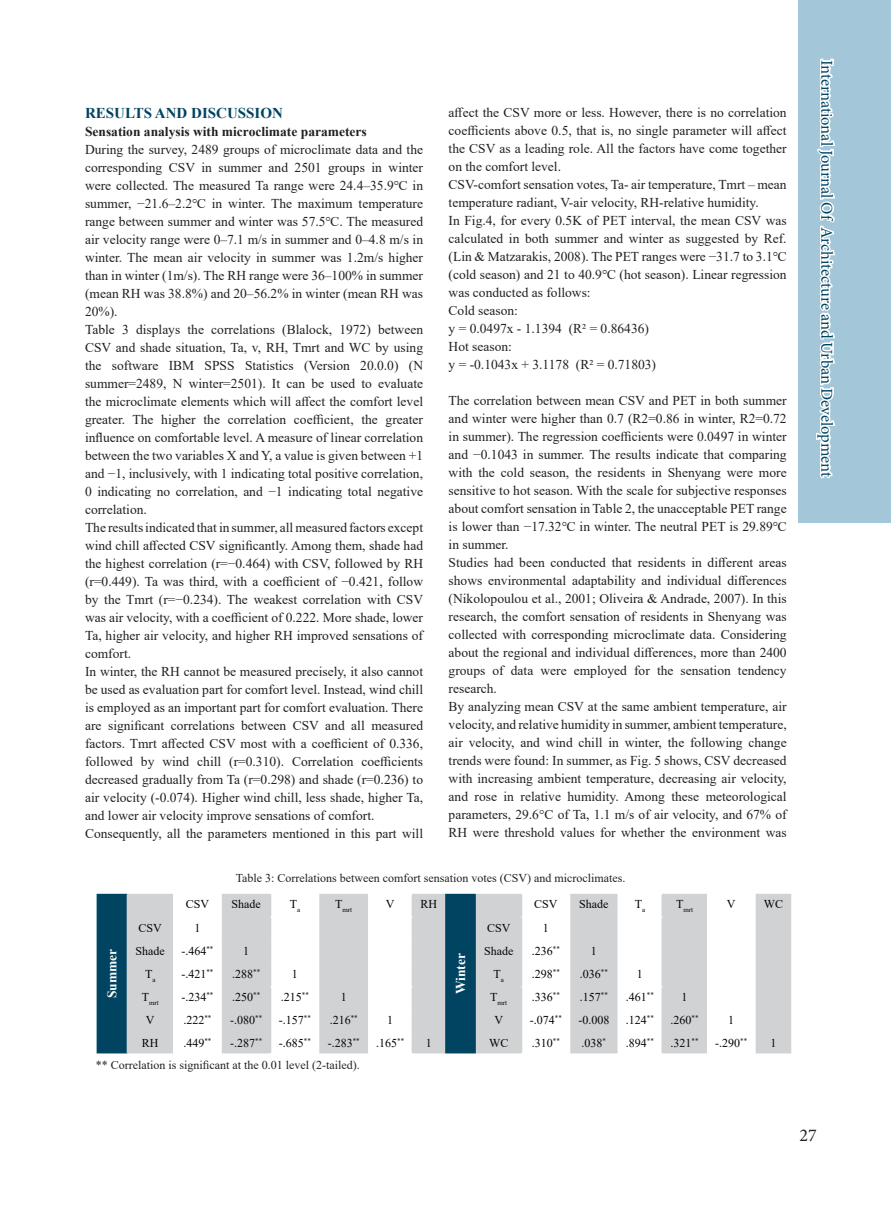
<style>
.page{position:relative;width:893px;height:1212px;background:#fff}
.page>*{position:absolute;margin:0;border:0;box-sizing:border-box;transform-origin:0 0}
.t1{font:18px "Minion Pro";color:#231f20}
.t2{font:16.5px "Minion Pro";letter-spacing:-.005em;color:#004462}
.t3{font:700 15px "Times New Roman";color:#004462}
.t4{font:13.5px/18px "Times New Roman";color:#231f20}
.t5{font:700 13.5px "Times New Roman";color:#231f20}
.t6{font:700 13.5px "Times New Roman";color:#fff}
.t7{font:12px "Times New Roman";color:#040503}
.t8{font:12px "Times New Roman";color:#231f20}
.t9{font:7.05px "Times New Roman";color:#040503}
</style>
<div class="page">
<div style="left:798px;top:0;width:92px;height:522px;background:#a3c7d8"></div>
<svg style="left:816px;top:58px;width:20px;height:421px"></svg>
<div style="left:97px;top:894px;width:30px;height:159px;background:#004462"></div>
<svg style="left:128px;top:894px;width:663px;height:159px;fill:#d1d2d4"></svg>
<hr style="left:661px;top:894px;width:2px;height:22px;background:#d1d2d4">
<hr style="left:661px;top:918px;width:2px;height:22px;background:#d1d2d4">
<hr style="left:661px;top:940px;width:2px;height:23px;background:#d1d2d4">
<hr style="left:661px;top:964px;width:2px;height:22px;background:#d1d2d4">
<hr style="left:661px;top:987px;width:2px;height:23px;background:#d1d2d4">
<hr style="left:661px;top:1010px;width:2px;height:23px;background:#d1d2d4">
<svg style="left:127px;top:894px;width:1px;height:159px"></svg>
<svg style="left:270px;top:894px;width:1px;height:159px"></svg>
<svg style="left:412px;top:894px;width:1px;height:159px"></svg>
<svg style="left:521px;top:894px;width:1px;height:159px"></svg>
<hr style="left:661px;top:1033px;width:2px;height:20px;background:#d1d2d4">
<p class="t3" style="left:85px;top:102px;width:199px">RESULTS AND DISCUSSION</p>
<p class="t5" style="left:85px;top:121px;width:283px">Sensation analysis with microclimate parameters</p>
<p class="t4" style="left:85px;top:140px;width:340px">During the survey, 2489 groups of microclimate data and the corresponding CSV in summer and 2501 groups in winter were collected. The measured Ta range were 24.4–35.9℃ in summer, −21.6–2.2℃ in winter. The maximum temperature range between summer and winter was 57.5℃. The measured air velocity range were 0–7.1 m/s in summer and 0–4.8 m/s in winter. The mean air velocity in summer was 1.2m/s higher than in winter (1m/s). The RH range were 36–100% in summer (mean RH was 38.8%) and 20–56.2% in winter (mean RH was 20%).<br>Table 3 displays the correlations (Blalock, 1972) between CSV and shade situation, Ta, v, RH, Tmrt and WC by using the software IBM SPSS S tatis tics (Version 20.0.0) (N summer=2489, N winter=2501). It can be used to evaluate the microclimate elements which will affect the comfort level greater. The higher the correlation coefficient, the greater influence on comfortable level. A measure of linear correlation between the two variables X and Y, a value is given between +1 and −1, inclusively, with 1 indicating total positive correlation, 0 indicating no correlation, and −1 indicating total negative correlation.<br>The results indicated that in summer, all measured factors except wind chill affected CSV significantly. Among them, shade had the highes t correlation (r=−0.464) with CSV, followed by RH (r=0.449). Ta was third, with a coefficient of −0.421, follow by the Tmrt (r=−0.234). The weakes t correlation with CSV was air velocity, with a coefficient of 0.222. More shade, lower Ta, higher air velocity, and higher RH improved sensations of comfort.<br>In winter, the RH cannot be measured precisely, it also cannot be used as evaluation part for comfort level. Ins tead, wind chill is employed as an important part for comfort evaluation. There are significant correlations between CSV and all measured factors. Tmrt affected CSV mos t with a coefficient of 0.336, followed by wind chill (r=0.310). Correlation coefficients decreased gradually from Ta (r=0.298) and shade (r=0.236) to air velocity (-0.074). Higher wind chill, less shade, higher Ta, and lower air velocity improve sensations of comfort.<br>Consequently, all the parameters mentioned in this part will</p>
<p class="t4" style="left:449px;top:103px;width:340px">affect the CSV more or less. However, there is no correlation coefficients above 0.5, that is, no single parameter will affect the CSV as a leading role. All the factors have come together on the comfort level.<br>CSV-comfort sensation votes, Ta- air temperature, Tmrt – mean temperature radiant, V-air velocity, RH-relative humidity.<br>In Fig.4, for every 0.5K of PET interval, the mean CSV was calculated in both summer and winter as sugges ted by Ref. (Lin &amp; Matzarakis, 2008). The PET ranges were −31.7 to 3.1℃ (cold season) and 21 to 40.9℃ (hot season). Linear regression was conducted as follows:<br>Cold season:<br>y = 0.0497x - 1.1394 (R² = 0.86436)<br>Hot season:<br>y = -0.1043x + 3.1178 (R² = 0.71803)</p>
<p class="t4" style="left:449px;top:391px;width:340px">The correlation between mean CSV and PET in both summer and winter were higher than 0.7 (R2=0.86 in winter, R2=0.72 in summer). The regression coefficients were 0.0497 in winter and −0.1043 in summer. The results indicate that comparing with the cold season, the residents in Shenyang were more sensitive to hot season. With the scale for subjective responses about comfort sensation in Table 2, the unacceptable PET range is lower than −17.32℃ in winter. The neutral PET is 29.89℃ in summer.<br>S tudies had been conducted that residents in different areas shows environmental adaptability and individual differences (Nikolopoulou et al., 2001; Oliveira &amp; Andrade, 2007). In this research, the comfort sensation of residents in Shenyang was collected with corresponding microclimate data. Considering about the regional and individual differences, more than 2400 groups of data were employed for the sensation tendency research.<br>By analyzing mean CSV at the same ambient temperature, air velocity, and relative humidity in summer, ambient temperature, air velocity, and wind chill in winter, the following change trends were found: In summer, as Fig. 5 shows, CSV decreased with increasing ambient temperature, decreasing air velocity, and rose in relative humidity. Among these meteorological parameters, 29.6°C of Ta, 1.1 m/s of air velocity, and 67% of RH were threshold values for whether the environment was</p>
<p class="t8" style="left:236px;top:870px;width:391px">Table 3: Correlations between comfort sensation votes (CSV) and microclimates.</p>
<p class="t6" style="left:102px;top:998px;width:51px;rotate:-90deg">Summer</p>
<p class="t7" style="left:186px;top:896px;width:25px">CSV</p>
<p class="t7" style="left:231px;top:896px;width:31px">Shade</p>
<p class="t7" style="left:290px;top:896px;width:12px">T<sub>a</sub></p>
<p class="t9" style="left:335px;top:905px;width:19px"><sup>T</sup>mrt</p>
<p class="t7" style="left:386px;top:896px;width:10px">V</p>
<p class="t7" style="left:420px;top:896px;width:18px">RH</p>
<p class="t7" style="left:534px;top:896px;width:25px">CSV</p>
<p class="t7" style="left:579px;top:896px;width:31px">Shade</p>
<p class="t7" style="left:635px;top:896px;width:12px">T<sub>a</sub></p>
<p class="t9" style="left:676px;top:905px;width:19px"><sup>T</sup>mrt</p>
<p class="t7" style="left:727px;top:896px;width:10px">V</p>
<p class="t7" style="left:764px;top:896px;width:21px">WC</p>
<p class="t7" style="left:139px;top:919px;width:25px">CSV</p>
<p class="t7" style="left:194px;top:919px;width:7px">1</p>
<p class="t7" style="left:487px;top:919px;width:25px">CSV</p>
<p class="t7" style="left:543px;top:919px;width:7px">1</p>
<p class="t7" style="left:136px;top:942px;width:31px">Shade</p>
<p class="t7" style="left:181px;top:942px;width:33px">-.464<sup>**</sup></p>
<p class="t7" style="left:243px;top:942px;width:7px">1</p>
<p class="t7" style="left:484px;top:942px;width:31px">Shade</p>
<p class="t7" style="left:532px;top:942px;width:29px">.236<sup>**</sup></p>
<p class="t7" style="left:591px;top:942px;width:7px">1</p>
<p class="t7" style="left:145px;top:965px;width:12px">T<sub>a</sub></p>
<p class="t7" style="left:181px;top:965px;width:33px">-.421<sup>**</sup></p>
<p class="t7" style="left:232px;top:965px;width:29px">.288<sup>**</sup></p>
<p class="t7" style="left:292px;top:965px;width:7px">1</p>
<p class="t7" style="left:493px;top:965px;width:12px">T<sub>a</sub></p>
<p class="t7" style="left:532px;top:965px;width:29px">.298<sup>**</sup></p>
<p class="t7" style="left:580px;top:965px;width:29px">.036<sup>**</sup></p>
<p class="t7" style="left:637px;top:965px;width:7px">1</p>
<p class="t9" style="left:142px;top:998px;width:19px"><sup>T</sup>mrt</p>
<p class="t7" style="left:181px;top:988px;width:33px">-.234<sup>**</sup></p>
<p class="t7" style="left:232px;top:988px;width:29px">.250<sup>**</sup></p>
<p class="t7" style="left:281px;top:988px;width:29px">.215<sup>**</sup></p>
<p class="t7" style="left:341px;top:988px;width:7px">1</p>
<p class="t9" style="left:490px;top:998px;width:19px"><sup>T</sup>mrt</p>
<p class="t7" style="left:532px;top:988px;width:29px">.336<sup>**</sup></p>
<p class="t7" style="left:580px;top:988px;width:29px">.157<sup>**</sup></p>
<p class="t7" style="left:626px;top:988px;width:29px">.461<sup>**</sup></p>
<p class="t7" style="left:682px;top:988px;width:7px">1</p>
<p class="t7" style="left:146px;top:1012px;width:10px">V</p>
<p class="t7" style="left:183px;top:1012px;width:29px">.222<sup>**</sup></p>
<p class="t7" style="left:230px;top:1012px;width:33px">-.080<sup>**</sup></p>
<p class="t7" style="left:279px;top:1012px;width:33px">-.157<sup>**</sup></p>
<p class="t7" style="left:330px;top:1012px;width:29px">.216<sup>**</sup></p>
<p class="t7" style="left:387px;top:1012px;width:7px">1</p>
<p class="t7" style="left:494px;top:1012px;width:10px">V</p>
<p class="t7" style="left:530px;top:1012px;width:33px">-.074<sup>**</sup></p>
<p class="t7" style="left:578px;top:1012px;width:32px">-0.008</p>
<p class="t7" style="left:626px;top:1012px;width:29px">.124<sup>**</sup></p>
<p class="t7" style="left:671px;top:1012px;width:29px">.260<sup>**</sup></p>
<p class="t7" style="left:728px;top:1012px;width:7px">1</p>
<p class="t7" style="left:142px;top:1035px;width:18px">RH</p>
<p class="t7" style="left:183px;top:1035px;width:29px">.449<sup>**</sup></p>
<p class="t7" style="left:230px;top:1035px;width:33px">-.287<sup>**</sup></p>
<p class="t7" style="left:279px;top:1035px;width:33px">-.685<sup>**</sup></p>
<p class="t7" style="left:328px;top:1035px;width:33px">-.283<sup>**</sup></p>
<p class="t7" style="left:376px;top:1035px;width:29px">.165<sup>**</sup></p>
<p class="t7" style="left:426px;top:1035px;width:7px">1</p>
<p class="t7" style="left:489px;top:1035px;width:21px">WC</p>
<p class="t7" style="left:532px;top:1035px;width:29px">.310<sup>**</sup></p>
<p class="t7" style="left:582px;top:1035px;width:26px">.038<sup>*</sup></p>
<p class="t7" style="left:626px;top:1035px;width:29px">.894<sup>**</sup></p>
<p class="t7" style="left:671px;top:1035px;width:29px">.321<sup>**</sup></p>
<p class="t7" style="left:715px;top:1035px;width:33px">-.290<sup>**</sup></p>
<p class="t7" style="left:770px;top:1035px;width:7px">1</p>
<p class="t6" style="left:451px;top:994px;width:42px;rotate:-90deg">Winter</p>
<p class="t8" style="left:96px;top:1057px;width:265px">** Correlation is significant at the 0.01 level (2-tailed).</p>
<p class="t2" style="left:838px;top:60px;width:419px;rotate:90deg">International Journal Of Architecture and Urban Development</p>
<h1 class="t1" style="left:800px;top:1123px;width:19px">27</h1>
</div>
